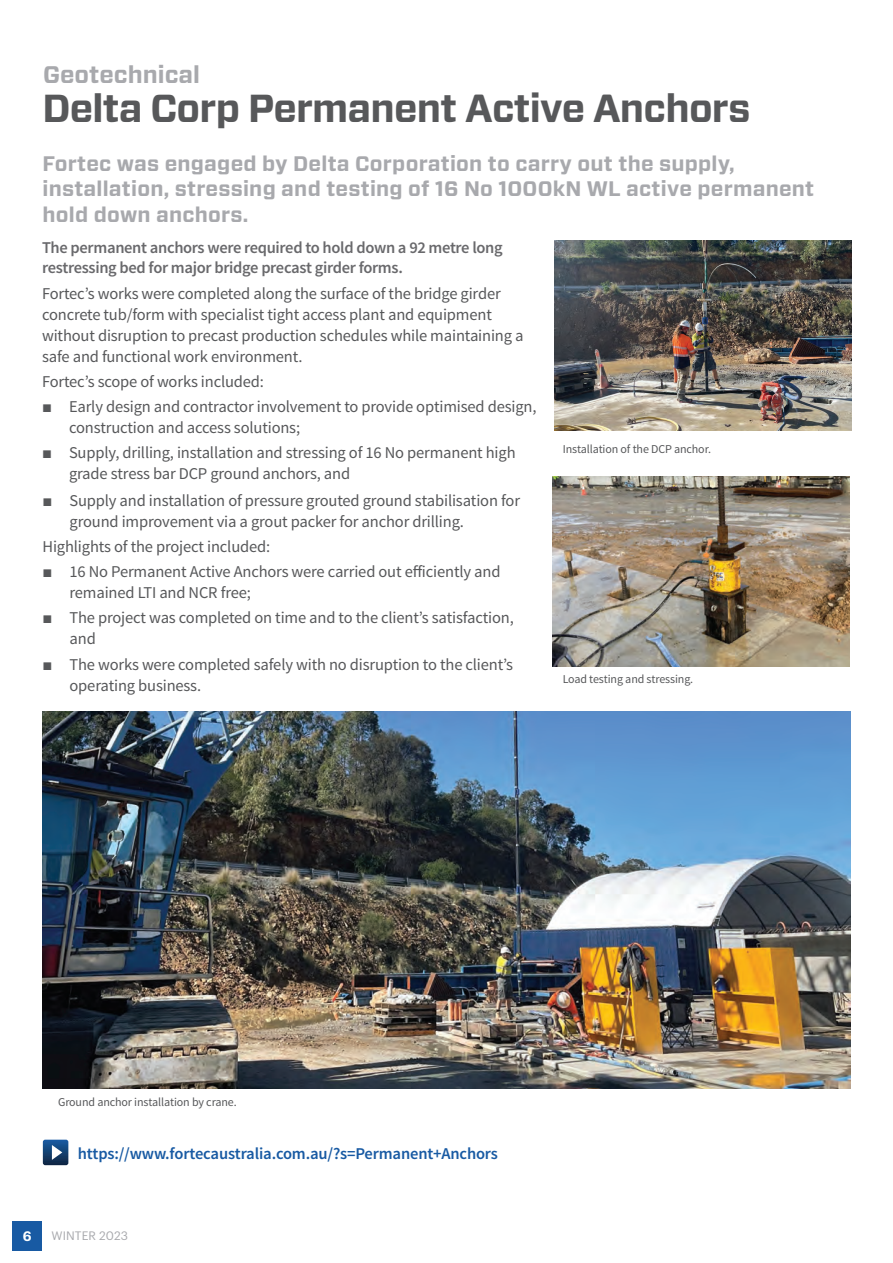
<style>
.page{position:relative;width:893px;height:1263px;background:#fff}
.page>*{position:absolute;margin:0;border:0;box-sizing:border-box;transform-origin:0 0}
.t1{font:700 39px "Forza";letter-spacing:-.02em;color:#57585a}
.t2{font:700 24px "Forza";color:#a8a9ad}
.t3{font:700 21px/25.2px "Forza";letter-spacing:.01em;color:#a8a9ad}
.t4{font:16.5px/21px "Source Sans Pro";letter-spacing:-.01em;color:#57585a}
.t5{font:600 16.5px/20.7px "Source Sans Pro";letter-spacing:-.02em;color:#69696c}
.t6{font:600 16.5px "Source Sans Pro";letter-spacing:-.01em;color:#185aa3}
.t7{font:600 13.5px "Graphik";color:#fff}
.t8{font:12px "Source Sans Pro";letter-spacing:-.01em;color:#57585a}
.t9{font:12px "Graphik";letter-spacing:.005em;color:#a8a9ad}
.s1{font-family:"Arial"}
</style>
<div class="page">
<img style="left:554px;top:240px;width:297px;height:191px">
<img style="left:553px;top:476px;width:296px;height:191px">
<div style="left:13px;top:1221px;width:29px;height:29px;background:#185aa3"></div>
<svg style="left:43px;top:1140px;width:25px;height:25px"></svg>
<img style="left:43px;top:712px;width:807px;height:376px">
<h2 class="t2" style="left:43px;top:58px;width:158px">Geotechnical</h2>
<h1 class="t1" style="left:43px;top:83px;width:709px">Delta Corp Permanent Active Anchors</h1>
<p class="t3" style="left:43px;top:151px;width:773px">Fortec was engaged by Delta Corporation to carry out the supply, installation, stressing and testing of 16 No 1000kN WL active permanent hold down anchors.</p>
<p class="t5" style="left:42px;top:237px;width:462px">The permanent anchors were required to hold down a 92 metre long restressing bed for major bridge precast girder forms.</p>
<p class="t4" style="left:42px;top:283px;width:483px">Fortec’s works were completed along the surface of the bridge girder concrete tub/form with specialist tight access plant and equipment without disruption to precast production schedules while maintaining a safe and functional work environment.</p>
<p class="t4" style="left:42px;top:371px;width:223px">Fortec’s scope of works included:</p>
<p class="t4" style="left:69px;top:396px;width:469px;text-indent:-27px"><span class="s1">■</span> Early design and contractor involvement to provide optimised design, construction and access solutions;</p>
<p class="t4" style="left:69px;top:443px;width:448px;text-indent:-27px"><span class="s1">■</span> Supply, drilling, installation and stressing of 16 No permanent high grade stress bar DCP ground anchors, and</p>
<p class="t4" style="left:70px;top:490px;width:452px;text-indent:-27px"><span class="s1">■</span> Supply and installation of pressure grouted ground stabilisation for ground improvement via a grout packer for anchor drilling.</p>
<p class="t4" style="left:43px;top:536px;width:229px">Highlights of the project included:</p>
<p class="t4" style="left:70px;top:561px;width:432px;text-indent:-27px"><span class="s1">■</span> 16 No Permanent Active Anchors were carried out efficiently and remained LTI and NCR free;</p>
<p class="t4" style="left:70px;top:608px;width:446px;text-indent:-27px"><span class="s1">■</span> The project was completed on time and to the client’s satisfaction, and</p>
<p class="t4" style="left:70px;top:654px;width:445px;text-indent:-27px"><span class="s1">■</span> The works were completed safely with no disruption to the client’s operating business.</p>
<p class="t8" style="left:563px;top:441px;width:150px">Installation of the DCP anchor.</p>
<p class="t8" style="left:563px;top:672px;width:132px">Load testing and stressing.</p>
<p class="t8" style="left:58px;top:1095px;width:180px">Ground anchor installation by crane.</p>
<p class="t6" style="left:78px;top:1143px;width:422px">https://www.fortecaustralia.com.au/?s=Permanent+Anchors</p>
<p class="t7" style="left:23px;top:1226px;width:10px">6</p>
<p class="t9" style="left:52px;top:1226px;width:78px">WINTER 2023</p>
</div>
